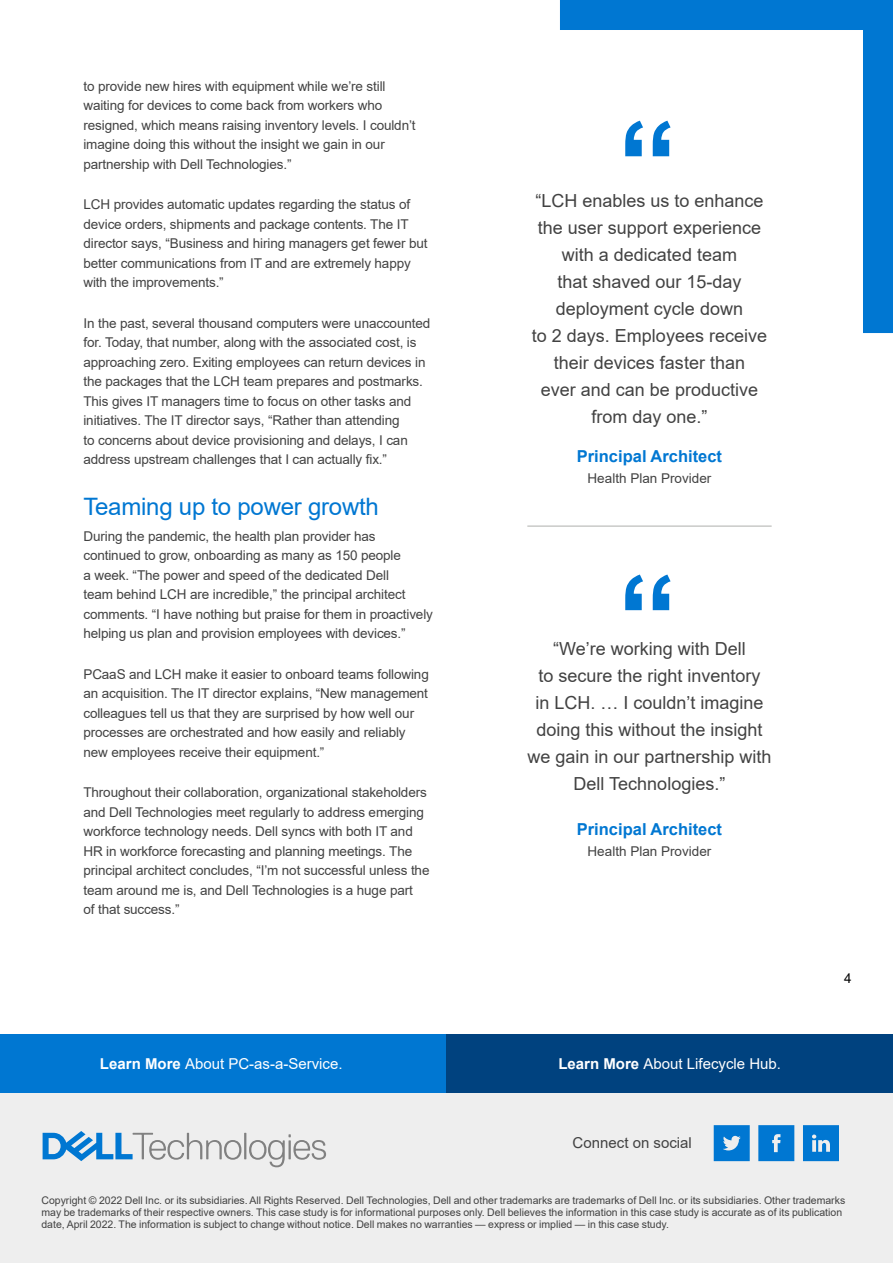
<style>
.page{position:relative;width:893px;height:1263px;background:#fff}
.page>*{position:absolute;margin:0;border:0;box-sizing:border-box;transform-origin:0 0}
.t1{font:700 120px "Arial";color:#0077d2}
.t2{font:24px "Arial";letter-spacing:-.01em;color:#0077d2}
.t3{font:18px/27px "Arial";color:#424242;text-align:center}
.t4{font:700 16.5px "Arial";color:#0077d2}
.CTA_call_out{font:15px "Arial";color:#fff}
.CTA_call_out-2{font:15px "Arial";color:#424242}
.t5{font:13.5px/19.5px "Arial";letter-spacing:-.01em;color:#424242}
.t6{font:13.5px "Arial";color:#000}
.LAST_PAGE_Disclaimer{font:10.5px/12px "Arial";color:#424242}
.s1{font-weight:700}
</style>
<div class="page">
<svg style="left:560px;top:0;width:333px;height:333px"></svg>
<div style="left:0;top:1034px;width:446px;height:59px;background:#0077d2"></div>
<div style="left:446px;top:1034px;width:447px;height:59px;background:#00427f"></div>
<div style="left:0;top:1093px;width:893px;height:170px;background:#eee"></div>
<svg style="left:758px;top:1125px;width:36px;height:36px"></svg>
<svg style="left:714px;top:1125px;width:36px;height:36px"></svg>
<svg style="left:803px;top:1125px;width:36px;height:36px"></svg>
<svg style="left:43px;top:1131px;width:283px;height:36px"></svg>
<hr style="left:527px;top:525px;width:245px;height:2px;background:#c9cac8">
<p class="t5" style="left:83px;top:76px;width:334px">to provide new hires with equipment while we’re still waiting for devices to come back from workers who resigned, which means raising inventory levels. I couldn’t imagine doing this without the insight we gain in our partnership with Dell Technologies.”</p>
<p class="t5" style="left:83px;top:195px;width:346px">LCH provides automatic updates regarding the status of device orders, shipments and package contents. The IT director says, “Business and hiring managers get fewer but better communications from IT and are extremely happy with the improvements.”</p>
<p class="t5" style="left:83px;top:313px;width:348px">In the past, several thousand computers were unaccounted for. Today, that number, along with the associated cost, is approaching zero. Exiting employees can return devices in the packages that the LCH team prepares and postmarks.<br>This gives IT managers time to focus on other tasks and initiatives. The IT director says, “Rather than attending<br>to concerns about device provisioning and delays, I can address upstream challenges that I can actually fix.”</p>
<p class="t2" style="left:83px;top:490px;width:297px">Teaming up to power growth</p>
<p class="t5" style="left:83px;top:526px;width:351px">During the pandemic, the health plan provider has continued to grow, onboarding as many as 150 people<br>a week. “The power and speed of the dedicated Dell<br>team behind LCH are incredible,” the principal architect comments. “I have nothing but praise for them in proactively helping us plan and provision employees with devices.”</p>
<p class="t5" style="left:83px;top:664px;width:347px">PCaaS and LCH make it easier to onboard teams following an acquisition. The IT director explains, “New management colleagues tell us that they are surprised by how well our processes are orchestrated and how easily and reliably new employees receive their equipment.”</p>
<p class="t5" style="left:83px;top:783px;width:348px">Throughout their collaboration, organizational stakeholders and Dell Technologies meet regularly to address emerging workforce technology needs. Dell syncs with both IT and HR in workforce forecasting and planning meetings. The principal architect concludes, “I’m not successful unless the team around me is, and Dell Technologies is a huge part<br>of that success.”</p>
<p class="t1" style="left:617px;top:81px;width:61px">“</p>
<p class="t3" style="left:532px;top:187px;width:237px">“LCH enables us to enhance the user support experience with a dedicated team<br>that shaved our 15-day deployment cycle down<br>to 2 days. Employees receive their devices faster than<br>ever and can be productive from day one.”</p>
<p class="t4" style="left:577px;top:445px;width:147px">Principal Architect</p>
<p class="t5" style="left:588px;top:469px;width:125px">Health Plan Provider</p>
<p class="t1" style="left:617px;top:534px;width:61px">“</p>
<p class="t3" style="left:527px;top:635px;width:246px">“We’re working with Dell<br>to secure the right inventory<br>in LCH. … I couldn’t imagine doing this without the insight we gain in our partnership with<br>Dell Technologies.”</p>
<p class="t4" style="left:577px;top:817px;width:147px">Principal Architect</p>
<p class="t5" style="left:588px;top:841px;width:125px">Health Plan Provider</p>
<p class="CTA_call_out" style="left:100px;top:1054px;width:244px"><span class="s1">Learn More</span> About PC-as-a-Service.</p>
<p class="CTA_call_out" style="left:558px;top:1054px;width:224px"><span class="s1">Learn More</span> About Lifecycle Hub.</p>
<p class="CTA_call_out-2" style="left:573px;top:1132px;width:121px">Connect on social</p>
<p class="t6" style="left:844px;top:969px;width:9px">4</p>
<p class="LAST_PAGE_Disclaimer" style="left:41px;top:1195px;width:805px">Copyright © 2022 Dell Inc. or its subsidiaries. All Rights Reserved. Dell Technologies, Dell and other trademarks are trademarks of Dell Inc. or its subsidiaries. Other trademarks may be trademarks of their respective owners. This case study is for informational purposes only. Dell believes the information in this case study is accurate as of its publication date, April 2022. The information is subject to change without notice. Dell makes no warranties — express or implied — in this case study.</p>
</div>
